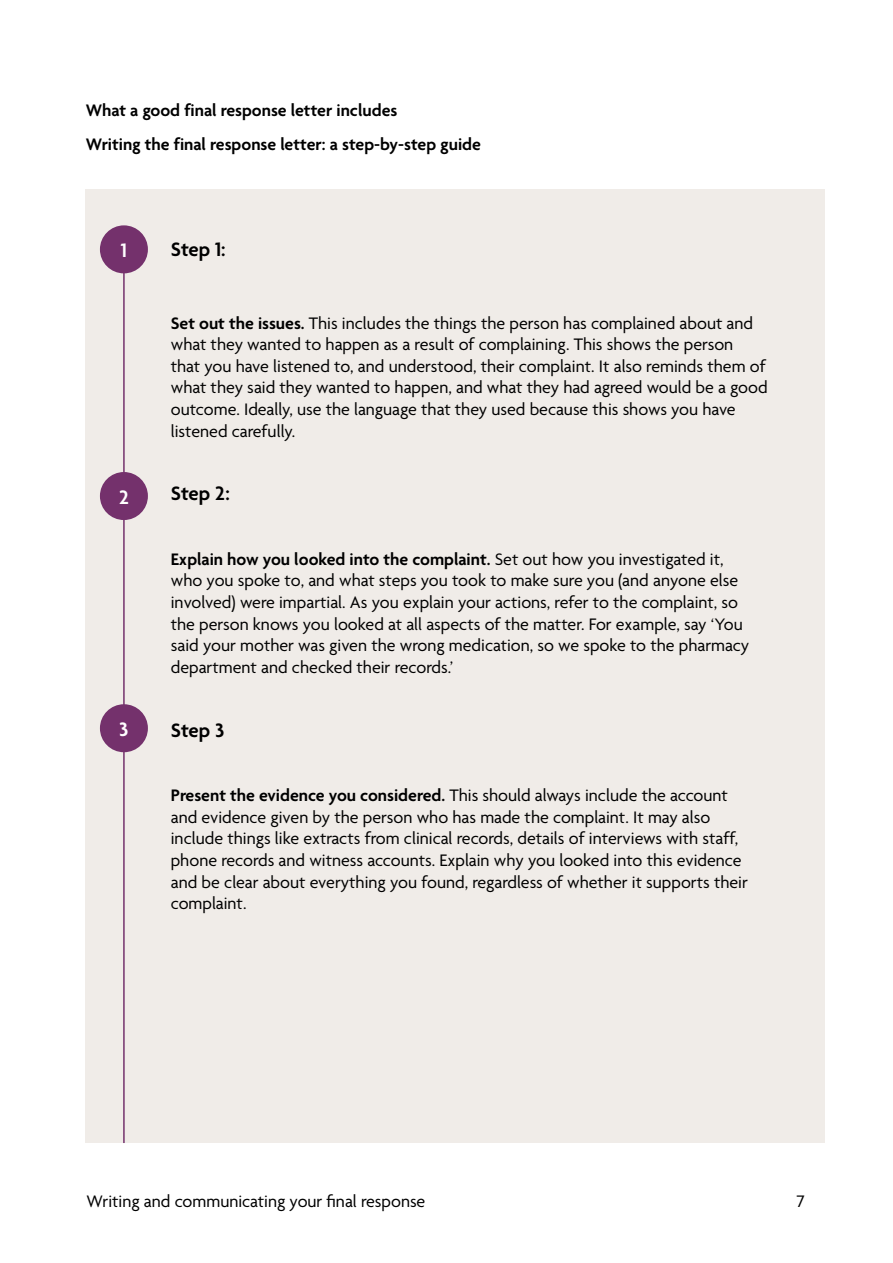
<style>
.page{position:relative;width:893px;height:1263px;background:#fff}
.page>*{position:absolute;margin:0;border:0;box-sizing:border-box;transform-origin:0 0}
.Body{font:600 21px "Agenda";color:#000}
.Body-2{font:600 21px "Agenda";color:#fff}
.Body-3{font:18px/21.6px "Agenda";color:#000}
.Header_Style_Bold_12pt{font:600 18px "Agenda";color:#000}
.s1{font-weight:600}
</style>
<div class="page">
<div style="left:86px;top:189px;width:739px;height:954px;background:#f0ece8"></div>
<hr style="left:123px;top:235px;width:2px;height:908px;background:#74316c">
<div style="left:100px;top:225px;width:48px;height:48px;background:#74316c;border-radius:50%"></div>
<div style="left:100px;top:472px;width:48px;height:48px;background:#74316c;border-radius:50%"></div>
<div style="left:100px;top:704px;width:48px;height:48px;background:#74316c;border-radius:50%"></div>
<p class="Header_Style_Bold_12pt" style="left:86px;top:100px;width:313px">What a good final response letter includes</p>
<p class="Header_Style_Bold_12pt" style="left:86px;top:135px;width:397px">Writing the final response letter: a step-by-step guide</p>
<p class="Body-2" style="left:121px;top:239px;width:8px">1</p>
<p class="Body" style="left:171px;top:238px;width:56px">Step 1:</p>
<p class="Body-3" style="left:171px;top:313px;width:598px"><span class="s1">Set out the issues.</span> This includes the things the person has complained about and what they wanted to happen as a result of complaining. This shows the person<br>that you have listened to, and understood, their complaint. It also reminds them of what they said they wanted to happen, and what they had agreed would be a good outcome. Ideally, use the language that they used because this shows you have listened carefully.</p>
<p class="Body-2" style="left:119px;top:485px;width:11px">2</p>
<p class="Body" style="left:171px;top:482px;width:60px">Step 2:</p>
<p class="Body-3" style="left:171px;top:549px;width:580px"><span class="s1">Explain how you looked into the complaint.</span> Set out how you investigated it, who you spoke to, and what steps you took to make sure you (and anyone else involved) were impartial. As you explain your actions, refer to the complaint, so the person knows you looked at all aspects of the matter. For example, say ‘You said your mother was given the wrong medication, so we spoke to the pharmacy department and checked their records.’</p>
<p class="Body-2" style="left:119px;top:718px;width:11px">3</p>
<p class="Body" style="left:171px;top:719px;width:55px">Step 3</p>
<p class="Body-3" style="left:171px;top:786px;width:579px"><span class="s1">Present the evidence you considered.</span> This should always include the account and evidence given by the person who has made the complaint. It may also include things like extracts from clinical records, details of interviews with staff, phone records and witness accounts. Explain why you looked into this evidence and be clear about everything you found, regardless of whether it supports their complaint.</p>
<p class="Body-3" style="left:86px;top:1191px;width:340px">Writing and communicating your final response</p>
<p class="Body-3" style="left:797px;top:1191px;width:10px">7</p>
</div>
